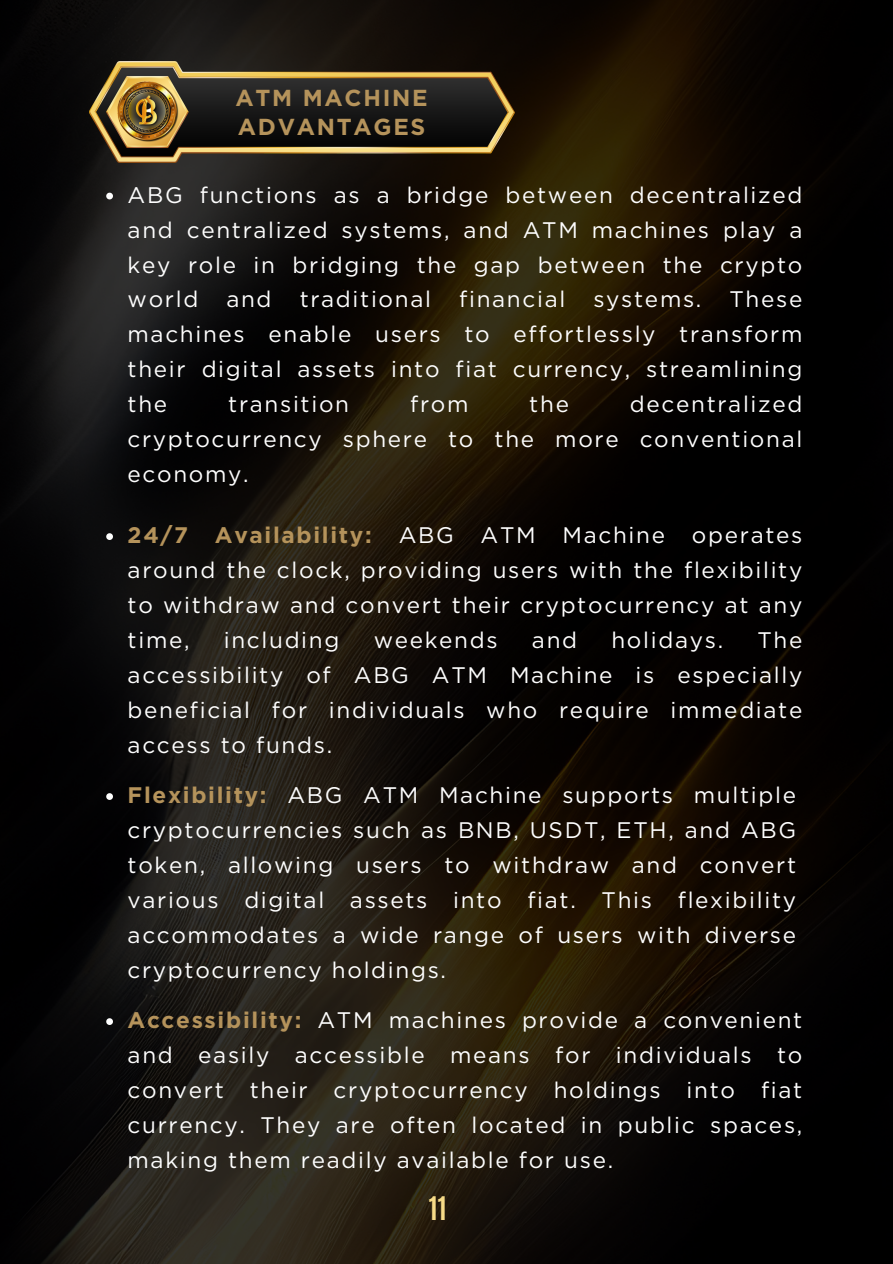
<style>
.page{position:relative;width:893px;height:1264px;background:#fff}
.page>*{position:absolute;margin:0;border:0;box-sizing:border-box;transform-origin:0 0}
.t1{font:700 27.15px "Antonio";color:#f7db88}
.t2{font:700 23.1px/28.2px "Gotham";letter-spacing:.075em;color:#b5935b}
.t3{font:22.5px/34.8px "Gotham";letter-spacing:.075em;color:#fefefe;text-align:justify}
.s1{font-weight:700;color:#b5935b}
</style>
<div class="page">
<img style="left:0;top:0;width:892px;height:1263px">
<svg style="left:106px;top:193px;width:7px;height:6px"></svg>
<svg style="left:106px;top:533px;width:7px;height:7px"></svg>
<svg style="left:106px;top:793px;width:7px;height:7px"></svg>
<svg style="left:106px;top:1018px;width:7px;height:6px"></svg>
<img style="left:89px;top:61px;width:426px;height:101px">
<img style="left:114px;top:74px;width:72px;height:72px">
<p class="t2" style="left:235px;top:84px;width:194px">ATM MACHINE<br>ADVANTAGES</p>
<p class="t3" style="left:128px;top:177px;width:676px">ABG functions as a bridge between decentralized and centralized systems, and ATM machines play a key role in bridging the gap between the crypto world and traditional financial systems. These machines enable users to effortlessly transform their digital assets into fiat currency, streamlining the</p>
<p class="t3" style="left:228px;top:386px;width:122px">transition</p>
<p class="t3" style="left:410px;top:386px;width:60px">from</p>
<p class="t3" style="left:529px;top:386px;width:41px">the</p>
<p class="t3" style="left:128px;top:386px;width:676px;text-indent:502px">decentralized cryptocurrency sphere to the more conventional economy.</p>
<p class="t3" style="left:128px;top:518px;width:676px"><span class="s1">24/7 Availability:</span> ABG ATM Machine operates around the clock, providing users with the flexibility to withdraw and convert their cryptocurrency at any time,</p>
<p class="t3" style="left:128px;top:622px;width:676px;text-indent:629px">The accessibility of ABG ATM Machine is especially beneficial for individuals who require immediate access to funds.</p>
<h1 class="t3" style="left:128px;top:777px;width:670px"><span class="s1">Flexibility:</span> ABG ATM Machine supports multiple cryptocurrencies such as BNB, USDT, ETH, and ABG token, allowing users to withdraw and convert various digital assets into fiat. This flexibility accommodates a wide range of users with diverse cryptocurrency holdings.</h1>
<p class="t3" style="left:128px;top:1002px;width:676px"><span class="s1">Accessibility:</span> ATM machines provide a convenient and easily accessible means for individuals to convert their cryptocurrency holdings into fiat currency. They are often located in public spaces, making them readily available for use.</p>
<p class="t3" style="left:224px;top:622px;width:117px">including</p>
<p class="t3" style="left:373px;top:622px;width:125px">weekends</p>
<p class="t3" style="left:532px;top:622px;width:47px">and</p>
<p class="t3" style="left:611px;top:622px;width:113px">holidays.</p>
<p class="t1" style="left:429px;top:1188px;width:19px">11</p>
</div>
